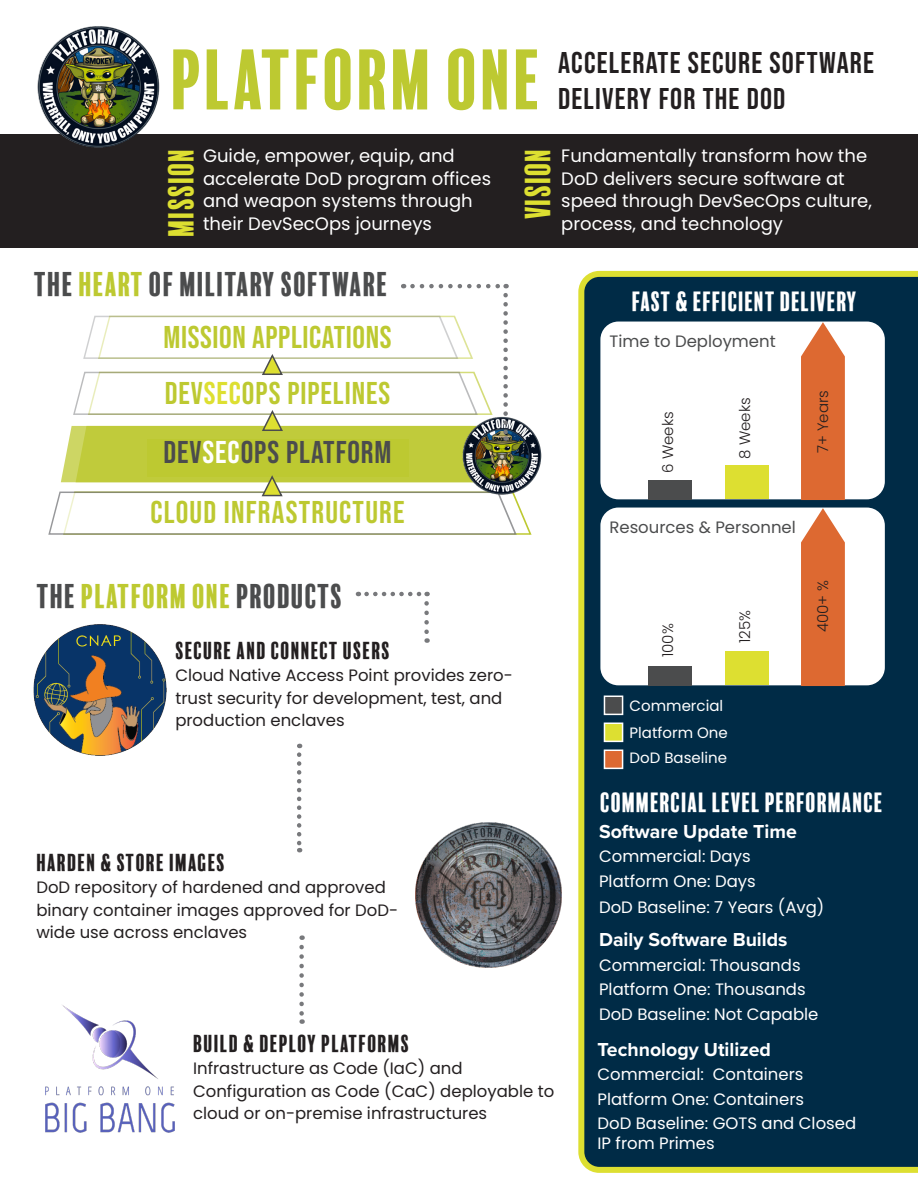
<style>
.page{position:relative;width:918px;height:1188px;background:#fff}
.page>*{position:absolute;margin:0;border:0;box-sizing:border-box;transform-origin:0 0}
.t1{font:78px "Balboa Plus Fill";letter-spacing:-.02em;color:#bdc931}
.t2{font:33px "Balboa Plus Fill";letter-spacing:-.02em;color:#dddf31}
.t3{font:31.5px "Bebas Neue";letter-spacing:.03em;color:#bdc931}
.t4{font:31.5px "Balboa Plus Fill";letter-spacing:-.02em;color:#4b4c4d}
.t5{font:31.5px "Bebas Neue";letter-spacing:.03em;color:#4b4c4d}
.t6{font:30px/36px "Bebas Neue";letter-spacing:.04em;color:#231f20}
.t7{font:25.5px "Balboa Plus Fill";letter-spacing:-.02em;color:#fff}
.t8{font:22.5px "Balboa Plus Fill";color:#231f20}
.t9{font:700 19.5px "Proxima Nova";color:#fff}
.t10{font:18px/22.5px "Poppins";color:#fff}
.t11{font:16.5px/22.5px "Poppins";color:#231f20}
.t12{font:16.5px/19.8px "Poppins";color:#fff}
.t13{font:16.5px "Poppins";color:#4b4c4d}
.t14{font:15px "Poppins";color:#fff}
.t15{font:300 15px "Poppins";color:#231f20}
.s1{color:#bdc931}
.s2{color:#dddf31}
.s3{color:#fff}
</style>
<div class="page">
<div style="left:0;top:134px;width:918px;height:114px;background:#231f20"></div>
<img style="left:37px;top:26px;width:123px;height:122px">
<svg style="left:578px;top:270px;width:340px;height:903px;background:#103846"></svg>
<img style="left:34px;top:624px;width:132px;height:131px">
<img style="left:416px;top:823px;width:145px;height:144px">
<svg style="left:367px;top:592px;width:61px;height:4px"></svg>
<svg style="left:424px;top:603px;width:5px;height:40px"></svg>
<svg style="left:412px;top:284px;width:95px;height:4px"></svg>
<svg style="left:48px;top:295px;width:493px;height:240px"></svg>
<svg style="left:297px;top:755px;width:4px;height:97px"></svg>
<svg style="left:299px;top:947px;width:5px;height:77px"></svg>
<div style="left:600px;top:322px;width:285px;height:177px;background:#fff;border-radius:18px"></div>
<svg style="left:801px;top:322px;width:44px;height:178px;background:#e07745"></svg>
<div style="left:648px;top:480px;width:44px;height:20px;background:#4b4c4d"></div>
<div style="left:725px;top:465px;width:44px;height:34px;background:#dddf31"></div>
<div style="left:600px;top:508px;width:285px;height:177px;background:#fff;border-radius:18px"></div>
<div style="left:648px;top:666px;width:44px;height:20px;background:#4b4c4d"></div>
<div style="left:725px;top:651px;width:44px;height:34px;background:#dddf31"></div>
<div style="left:604px;top:696px;width:19px;height:19px;background:#4b4c4d;border:2px solid #fff"></div>
<div style="left:604px;top:723px;width:19px;height:19px;background:#dddf31;border:2px solid #fff"></div>
<div style="left:604px;top:750px;width:19px;height:19px;background:#dd6931;border:2px solid #fff"></div>
<svg style="left:801px;top:508px;width:44px;height:178px;background:#e07745"></svg>
<img style="left:45px;top:1005px;width:130px;height:128px">
<p class="t1" style="left:171px;top:36px;width:375px">PLATFORM ONE</p>
<p class="t6" style="left:558px;top:44px;width:317px">ACCELERATE SECURE SOFTWARE<br>DELIVERY FOR THE DOD</p>
<p class="t10" style="left:203px;top:145px;width:290px">Guide, empower, equip, and accelerate DoD program offices and weapon systems through their DevSecOps journeys</p>
<p class="t10" style="left:561px;top:145px;width:312px">Fundamentally transform how the<br>DoD delivers secure software at speed through DevSecOps culture, process, and technology</p>
<p class="t2" style="left:163px;top:237px;width:92px;rotate:-90deg">MISSION</p>
<p class="t2" style="left:520px;top:219px;width:74px;rotate:-90deg">VISION</p>
<p class="t4" style="left:34px;top:267px;width:356px">THE <span class="s1">HEART</span> OF MILITARY SOFTWARE</p>
<p class="t3" style="left:164px;top:319px;width:229px">MISSION APPLICATIONS</p>
<p class="t3" style="left:165px;top:375px;width:227px">DEV<span class="s2">SEC</span>OPS PIPELINES</p>
<p class="t5" style="left:163px;top:435px;width:230px">DEV<span class="s3">SEC</span>OPS PLATFORM</p>
<p class="t3" style="left:150px;top:494px;width:256px">CLOUD INFRASTRUCTURE</p>
<p class="t4" style="left:36px;top:578px;width:309px">THE <span class="s1">PLATFORM ONE</span> PRODUCTS</p>
<p class="t8" style="left:175px;top:638px;width:217px">SECURE AND CONNECT USERS</p>
<p class="t11" style="left:175px;top:664px;width:339px">Cloud Native Access Point provides zero&shy;trust security for development, test, and production enclaves</p>
<p class="t8" style="left:36px;top:850px;width:191px">HARDEN &amp; STORE IMAGES</p>
<p class="t11" style="left:36px;top:876px;width:363px">DoD repository of hardened and approved binary container images approved for DoD&shy;wide use across enclaves</p>
<p class="t8" style="left:193px;top:1031px;width:219px">BUILD &amp; DEPLOY PLATFORMS</p>
<p class="t11" style="left:193px;top:1057px;width:363px">Infrastructure as Code (IaC) and<br>Configuration as Code (CaC) deployable to cloud or on-premise infrastructures</p>
<p class="t7" style="left:632px;top:287px;width:228px">FAST &amp; EFFICIENT DELIVERY</p>
<p class="t13" style="left:609px;top:331px;width:168px">Time to Deployment</p>
<p class="t15" style="left:659px;top:473px;width:63px;rotate:-90deg">6 Weeks</p>
<p class="t15" style="left:736px;top:459px;width:63px;rotate:-90deg">8 Weeks</p>
<p class="t15" style="left:814px;top:453px;width:64px;rotate:-90deg">7+ Years</p>
<p class="t13" style="left:609px;top:517px;width:188px">Resources &amp; Personnel</p>
<p class="t15" style="left:659px;top:657px;width:35px;rotate:-90deg">100%</p>
<p class="t15" style="left:736px;top:643px;width:35px;rotate:-90deg">125%</p>
<p class="t14" style="left:630px;top:697px;width:95px">Commercial</p>
<p class="t14" style="left:630px;top:724px;width:100px">Platform One</p>
<p class="t14" style="left:630px;top:749px;width:99px">DoD Baseline</p>
<p class="t15" style="left:814px;top:632px;width:54px;rotate:-90deg">400+ %</p>
<p class="t7" style="left:600px;top:788px;width:285px">COMMERCIAL LEVEL PERFORMANCE</p>
<p class="t9" style="left:599px;top:817px;width:199px">Software Update Time</p>
<p class="t12" style="left:599px;top:847px;width:153px">Commercial: Days</p>
<p class="t12" style="left:599px;top:871px;width:158px">Platform One: Days</p>
<p class="t12" style="left:599px;top:897px;width:227px">DoD Baseline: 7 Years (Avg)</p>
<p class="t9" style="left:599px;top:925px;width:190px">Daily Software Builds</p>
<p class="t12" style="left:599px;top:955px;width:203px">Commercial: Thousands</p>
<p class="t12" style="left:599px;top:980px;width:208px">Platform One: Thousands</p>
<p class="t12" style="left:599px;top:1004px;width:221px">DoD Baseline: Not Capable</p>
<p class="t9" style="left:598px;top:1035px;width:175px">Technology Utilized</p>
<p class="t12" style="left:598px;top:1065px;width:207px">Commercial: Containers</p>
<p class="t12" style="left:598px;top:1089px;width:208px">Platform One: Containers</p>
<p class="t12" style="left:598px;top:1113px;width:260px">DoD Baseline: GOTS and Closed<br>IP from Primes</p>
</div>
